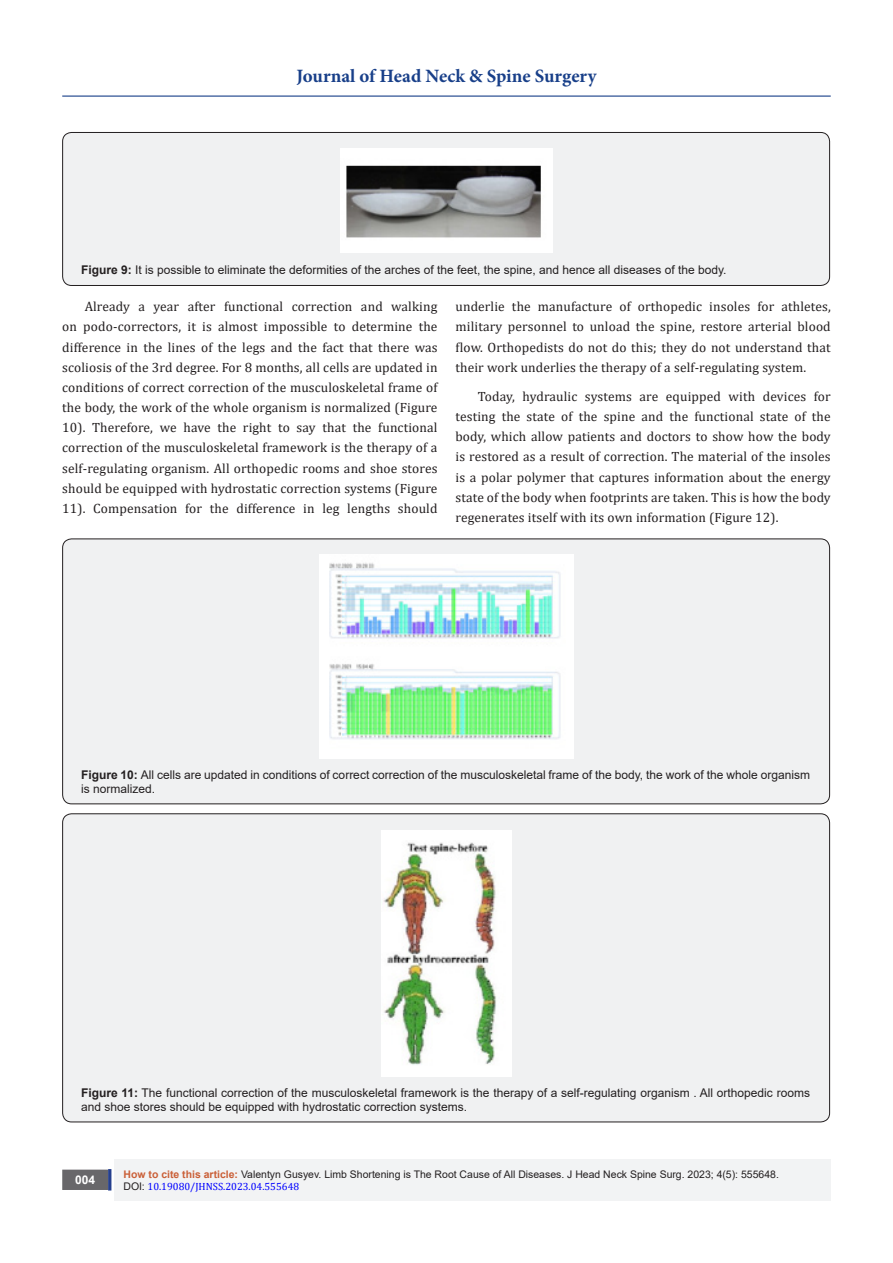
<style>
.page{position:relative;width:893px;height:1263px;background:#fff}
.page>*{position:absolute;margin:0;border:0;box-sizing:border-box;transform-origin:0 0}
.t1{font:700 18.9px "Minion Pro";color:#183f89}
.t2{font:13.5px/20.1px "Cambria";letter-spacing:.01em;color:#231f20;text-align:justify}
.t3{font:12px/14.4px "Arial";color:#231f20}
.t4{font:700 12px "Arial";color:#fff}
.t5{font:10.5px "Arial";color:#231f20}
.t6{font:10.5px "Cambria";color:#00f}
.s1{font-weight:700}
.s2{font-weight:700;color:#ca5f37}
.s3{font-family:"Arial";color:#231f20}
</style>
<div class="page">
<div style="left:115px;top:1160px;width:716px;height:41px;background:#f2f3f4"></div>
<div style="left:63px;top:1170px;width:44px;height:19px;background:#68676a"></div>
<div style="left:62px;top:1169px;width:46px;height:21px;border:2px solid #68676a"></div>
<div style="left:108px;top:1169px;width:3px;height:21px;background:#253f8e;border:2px solid #253f8e"></div>
<hr style="left:62px;top:96px;width:769px;height:1px;background:#183f89">
<div style="left:63px;top:132px;width:767px;height:153px;background:#f0f1f2;border-radius:9px"></div>
<div style="left:62px;top:132px;width:768px;height:154px;border:1px solid #231f20;border-radius:9px"></div>
<img style="left:341px;top:148px;width:212px;height:105px">
<div style="left:63px;top:539px;width:767px;height:265px;background:#f0f1f2;border-radius:9px"></div>
<img style="left:320px;top:554px;width:254px;height:204px">
<div style="left:63px;top:814px;width:767px;height:308px;background:#f0f1f2;border-radius:9px"></div>
<img style="left:382px;top:831px;width:130px;height:245px">
<h1 class="t1" style="left:297px;top:63px;width:301px">Journal of Head Neck &amp; Spine Surgery</h1>
<p class="t3" style="left:81px;top:262px;width:647px"><span class="s1">Figure 9:</span> It is possible to eliminate the deformities of the arches of the feet, the spine, and hence all diseases of the body.</p>
<p class="t2" style="left:62px;top:296px;width:377px;text-indent:22px">Already a year after functional correction and walking on podo-correctors, it is almost impossible to determine the difference in the lines of the legs and the fact that there was scoliosis of the 3rd degree. For 8 months, all cells are updated in conditions of correct correction of the musculoskeletal frame of the body, the work of the whole organism is normalized (Figure 10). Therefore, we have the right to say that the functional correction of the musculoskeletal framework is the therapy of a self-regulating organism. All orthopedic rooms and shoe stores should be equipped with hydrostatic correction systems (Figure 11). Compensation for the difference in leg lengths should</p>
<p class="t2" style="left:455px;top:296px;width:377px">underlie the manufacture of orthopedic insoles for athletes, military personnel to unload the spine, restore arterial blood flow. Orthopedists do not do this; they do not understand that their work underlies the therapy of a self-regulating system.</p>
<p class="t2" style="left:455px;top:386px;width:377px;text-indent:22px">Today, hydraulic systems are equipped with devices for testing the state of the spine and the functional state of the body, which allow patients and doctors to show how the body is restored as a result of correction. The material of the insoles is a polar polymer that captures information about the energy state of the body when footprints are taken. This is how the body regenerates itself with its own information (Figure 12).</p>
<p class="t3" style="left:81px;top:767px;width:731px"><span class="s1">Figure 10:</span> All cells are updated in conditions of correct correction of the musculoskeletal frame of the body, the work of the whole organism is normalized.</p>
<p class="t3" style="left:81px;top:1085px;width:730px"><span class="s1">Figure 11:</span> The functional correction of the musculoskeletal framework is the therapy of a self-regulating organism . All orthopedic rooms and shoe stores should be equipped with hydrostatic correction systems.</p>
<p class="t4" style="left:75px;top:1171px;width:22px">004</p>
<p class="t5" style="left:124px;top:1167px;width:657px"><span class="s2">How to cite this article:</span> Valentyn Gusyev. Limb Shortening is The Root Cause of All Diseases. J Head Neck Spine Surg. 2023; 4(5): 555648.</p>
<p class="t6" style="left:124px;top:1180px;width:177px"><span class="s3">DOI:</span> 10.19080/JHNSS.2023.04.555648</p>
</div>
